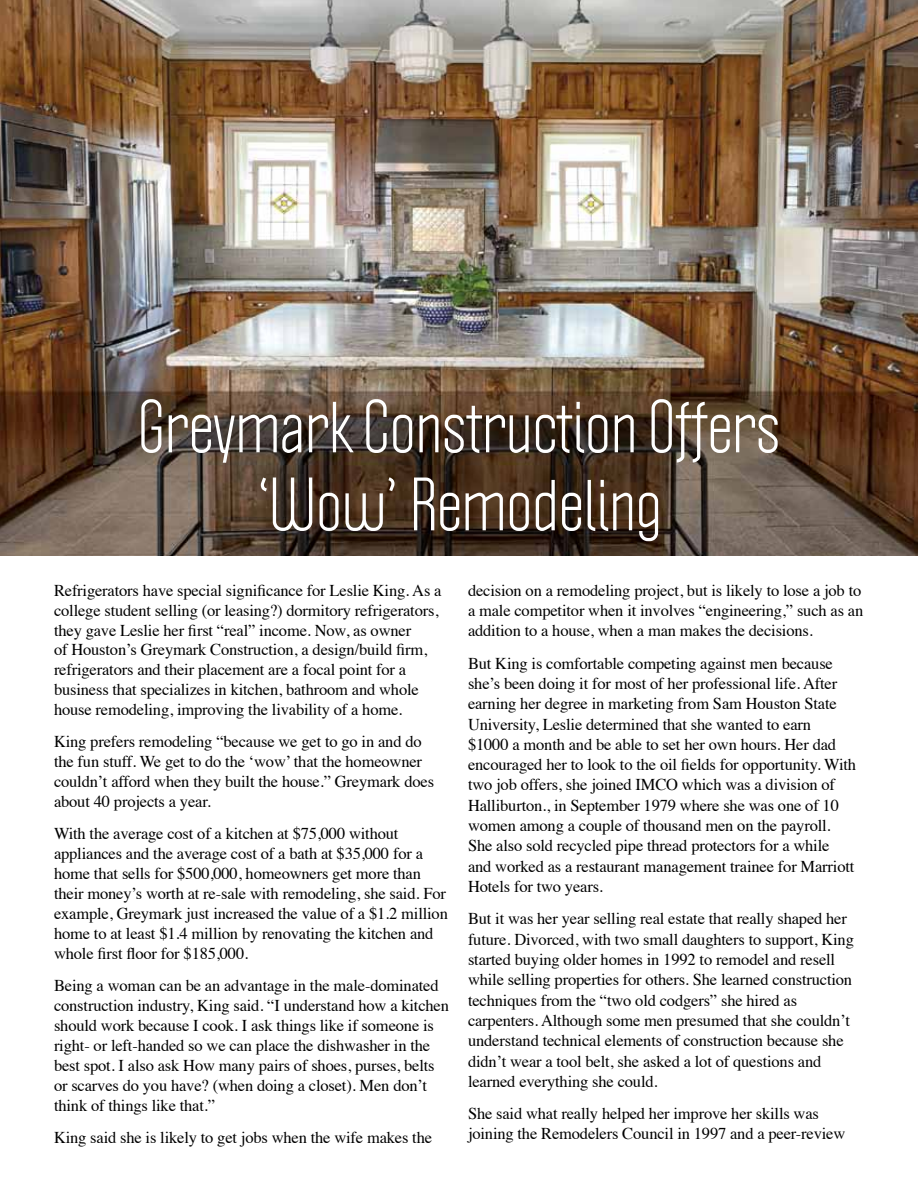
<style>
.page{position:relative;width:918px;height:1188px;background:#fff}
.page>*{position:absolute;margin:0;border:0;box-sizing:border-box;transform-origin:0 0}
.t1{font:66px/78px "Politica";color:#fff;text-align:center}
.t2{font:36px "Politica";color:#fff}
.t3{font:16.5px/20.2px "Times";letter-spacing:-.01em;color:#000}
</style>
<div class="page">
<img style="left:0;top:0;width:918px;height:555px">
<h1 class="t1" style="left:138px;top:388px;width:644px">Greymark Construction Offers ‘Wow’ Remodeling</h1>
<h1 class="t1" style="left:195px;top:426px;width:530px">Dialogue with a Designer</h1>
<h2 class="t2" style="left:332px;top:509px;width:256px">Sandra Smith Designs</h2>
<p class="t3" style="left:54px;top:579px;width:389px">Refrigerators have special significance for Leslie King. As a college student selling (or leasing?) dormitory refrigerators, they gave Leslie her first “real” income. Now, as owner<br>of Houston’s Greymark Construction, a design/build firm, refrigerators and their placement are a focal point for a business that specializes in kitchen, bathroom and whole house remodeling, improving the livability of a home.</p>
<p class="t3" style="left:54px;top:730px;width:382px">King prefers remodeling “because we get to go in and do the fun stuff. We get to do the ‘wow’ that the homeowner couldn’t afford when they built the house.” Greymark does about 40 projects a year.</p>
<p class="t3" style="left:54px;top:822px;width:395px">With the average cost of a kitchen at $75,000 without appliances and the average cost of a bath at $35,000 for a home that sells for $500,000, homeowners get more than their money’s worth at re-sale with remodeling, she said. For example, Greymark just increased the value of a $1.2 million home to at least $1.4 million by renovating the kitchen and whole first floor for $185,000.</p>
<p class="t3" style="left:54px;top:974px;width:397px">Being a woman can be an advantage in the male-dominated construction industry, King said. “I understand how a kitchen should work because I cook. I ask things like if someone is right- or left-handed so we can place the dishwasher in the best spot. I also ask How many pairs of shoes, purses, belts or scarves do you have? (when doing a closet). Men don’t think of things like that.”</p>
<p class="t3" style="left:54px;top:1126px;width:380px">King said she is likely to get jobs when the wife makes the</p>
<p class="t3" style="left:468px;top:579px;width:397px">decision on a remodeling project, but is likely to lose a job to a male competitor when it involves “engineering,” such as an addition to a house, when a man makes the decisions.</p>
<p class="t3" style="left:468px;top:651px;width:390px">But King is comfortable competing against men because she’s been doing it for most of her professional life. After earning her degree in marketing from Sam Houston State University, Leslie determined that she wanted to earn<br>$1000 a month and be able to set her own hours. Her dad encouraged her to look to the oil fields for opportunity. With two job offers, she joined IMCO which was a division of Halliburton., in September 1979 where she was one of 10 women among a couple of thousand men on the payroll.<br>She also sold recycled pipe thread protectors for a while and worked as a restaurant management trainee for Marriott Hotels for two years.</p>
<p class="t3" style="left:468px;top:907px;width:387px">But it was her year selling real estate that really shaped her future. Divorced, with two small daughters to support, King started buying older homes in 1992 to remodel and resell while selling properties for others. She learned construction techniques from the “two old codgers” she hired as carpenters. Although some men presumed that she couldn’t understand technical elements of construction because she didn’t wear a tool belt, she asked a lot of questions and learned everything she could.</p>
<p class="t3" style="left:468px;top:1102px;width:379px">She said what really helped her improve her skills was joining the Remodelers Council in 1997 and a peer-review</p>
</div>
